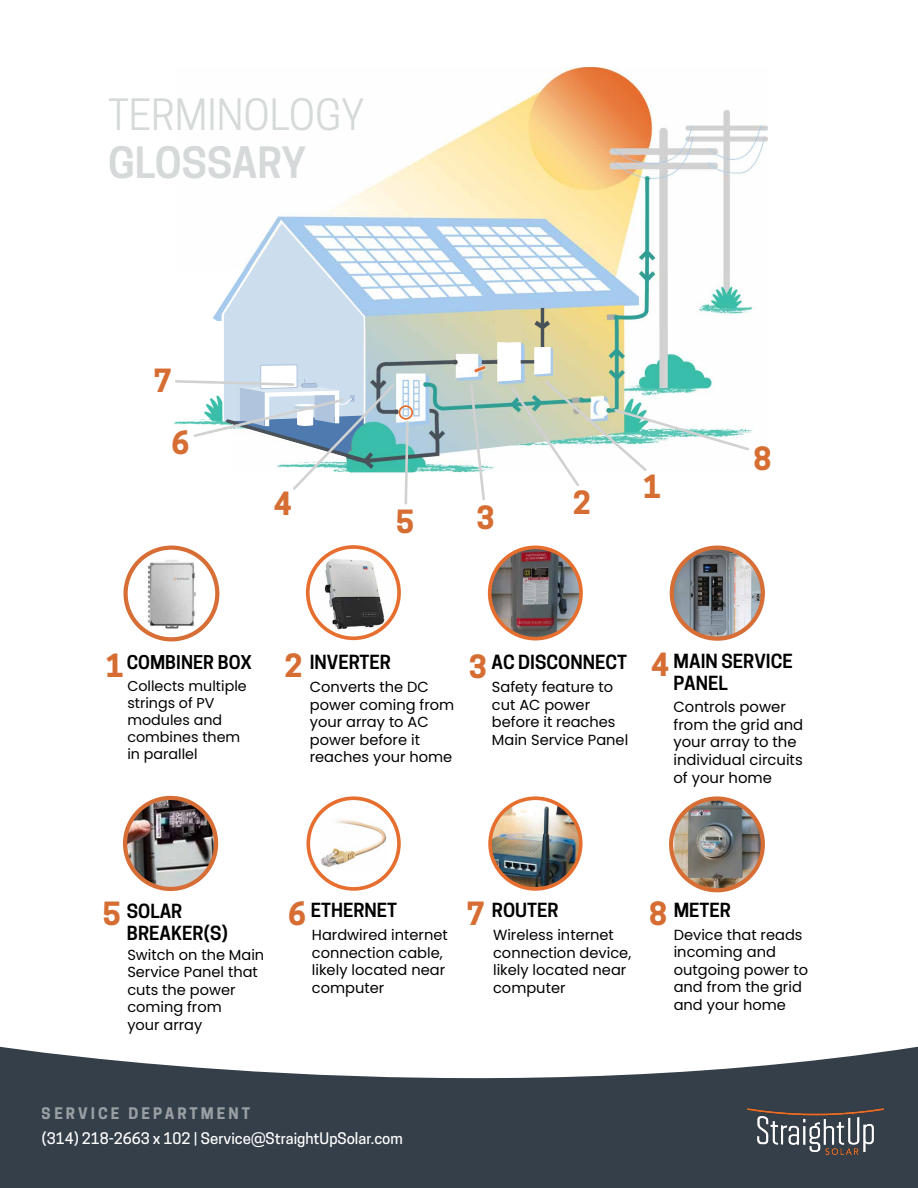
<style>
.page{position:relative;width:918px;height:1188px;background:#fff}
.page>*{position:absolute;margin:0;border:0;box-sizing:border-box;transform-origin:0 0}
.t1{font:40.5px "Cooper Hewitt";color:#d6d9d9}
.t2{font:600 40.5px "Cooper Hewitt";color:#d6d9d9}
.t3{font:700 30px "Cooper Hewitt";color:#d66e34}
.t4{font:600 18.3px/21.9px "Cooper Hewitt";color:#000}
.t5{font:600 17.85px "Cooper Hewitt";color:#000}
.t6{font:500 15px "Cooper Hewitt";color:#fff}
.t7{font:700 15px "Cooper Hewitt";letter-spacing:.2em;color:#fff}
.t8{font:14.85px/17.9px "Poppins";color:#000}
.t9{font:14.7px/17.5px "Poppins";color:#000}
.t10{font:14.55px/17.5px "Poppins";color:#000}
.t11{font:14.25px/17.1px "Poppins";color:#000}
.s1{font-family:"Poppins";font-weight:400}
</style>
<div class="page">
<svg style="left:0;top:1047px;width:918px;height:141px;fill:#343f49"></svg>
<img style="left:747px;top:1109px;width:137px;height:45px">
<img style="left:125px;top:799px;width:91px;height:89px">
<div style="left:123px;top:796px;width:95px;height:95px;border:4px solid #d66e36;border-radius:50%"></div>
<svg style="left:126px;top:548px;width:91px;height:91px"></svg>
<img style="left:146px;top:557px;width:51px;height:73px">
<div style="left:123px;top:546px;width:96px;height:95px;border:4px solid #d66e36;border-radius:50%"></div>
<img style="left:672px;top:548px;width:91px;height:91px;border-radius:46px">
<div style="left:670px;top:546px;width:95px;height:95px;border:4px solid #d66e36;border-radius:50%"></div>
<img style="left:674px;top:801px;width:89px;height:89px">
<div style="left:669px;top:796px;width:96px;height:96px;border:4px solid #d66e36;border-radius:50%"></div>
<img style="left:321px;top:818px;width:66px;height:49px">
<div style="left:306px;top:796px;width:95px;height:95px;border:4px solid #e66e2e;border-radius:50%"></div>
<img style="left:308px;top:547px;width:91px;height:91px;border-radius:46px">
<div style="left:306px;top:545px;width:95px;height:95px;border:4px solid #e66e2e;border-radius:50%"></div>
<img style="left:491px;top:799px;width:87px;height:87px">
<div style="left:488px;top:796px;width:95px;height:95px;border:4px solid #e66e2e;border-radius:50%"></div>
<img style="left:490px;top:547px;width:89px;height:92px">
<div style="left:488px;top:546px;width:95px;height:94px;border:4px solid #e66e2e;border-radius:50%"></div>
<img style="left:273px;top:67px;width:495px;height:202px">
<img style="left:213px;top:302px;width:10px;height:19px">
<img style="left:370px;top:269px;width:383px;height:58px">
<img style="left:370px;top:327px;width:383px;height:106px">
<svg style="left:174px;top:379px;width:577px;height:122px"></svg>
<div style="left:399px;top:405px;width:14px;height:15px;border:2px solid #e66e2e;border-radius:50%"></div>
<svg style="left:223px;top:224px;width:147px;height:241px"></svg>
<svg style="left:403px;top:420px;width:7px;height:85px"></svg>
<svg style="left:474px;top:295px;width:88px;height:86px"></svg>
<h1 class="t1" style="left:108px;top:91px;width:258px">TERMINOLOGY</h1>
<h1 class="t2" style="left:108px;top:139px;width:200px">GLOSSARY</h1>
<h2 class="t3" style="left:154px;top:363px;width:20px">7</h2>
<h2 class="t3" style="left:171px;top:425px;width:20px">6</h2>
<h2 class="t3" style="left:274px;top:486px;width:20px">4</h2>
<h2 class="t3" style="left:396px;top:504px;width:20px">5</h2>
<h2 class="t3" style="left:476px;top:500px;width:20px">3</h2>
<h2 class="t3" style="left:573px;top:485px;width:20px">2</h2>
<h2 class="t3" style="left:643px;top:469px;width:20px">1</h2>
<h2 class="t3" style="left:754px;top:441px;width:20px">8</h2>
<h2 class="t3" style="left:106px;top:648px;width:20px">1</h2>
<p class="t5" style="left:127px;top:652px;width:127px">COMBINER BOX</p>
<p class="t11" style="left:127px;top:677px;width:121px">Collects multiple strings of PV modules and combines them in parallel</p>
<h2 class="t3" style="left:284px;top:648px;width:20px">2</h2>
<p class="t4" style="left:310px;top:652px;width:83px">INVERTER</p>
<p class="t9" style="left:310px;top:678px;width:146px">Converts the DC power coming from your array to AC power before it reaches your home</p>
<h2 class="t3" style="left:469px;top:648px;width:20px">3</h2>
<p class="t4" style="left:492px;top:652px;width:137px">AC DISCONNECT</p>
<p class="t10" style="left:492px;top:678px;width:138px">Safety feature to cut AC power before it reaches<br>Main Service Panel</p>
<h2 class="t3" style="left:651px;top:647px;width:20px">4</h2>
<p class="t4" style="left:674px;top:650px;width:121px">MAIN SERVICE<br>PANEL</p>
<p class="t8" style="left:674px;top:698px;width:131px">Controls power from the grid and your array to the individual circuits of your home</p>
<h2 class="t3" style="left:103px;top:896px;width:20px">5</h2>
<p class="t4" style="left:127px;top:900px;width:103px">SOLAR<br>BREAKER(S)</p>
<p class="t10" style="left:127px;top:946px;width:138px">Switch on the Main<br>Service Panel that cuts the power coming from<br>your array</p>
<h2 class="t3" style="left:288px;top:896px;width:20px">6</h2>
<p class="t4" style="left:311px;top:899px;width:88px">ETHERNET</p>
<p class="t9" style="left:312px;top:926px;width:137px">Hardwired internet connection cable, likely located near computer</p>
<h2 class="t3" style="left:467px;top:896px;width:20px">7</h2>
<p class="t4" style="left:492px;top:899px;width:68px">ROUTER</p>
<p class="t9" style="left:493px;top:926px;width:140px">Wireless internet connection device, likely located near computer</p>
<h2 class="t3" style="left:649px;top:896px;width:20px">8</h2>
<p class="t4" style="left:674px;top:899px;width:59px">METER</p>
<p class="t9" style="left:674px;top:926px;width:136px">Device that reads incoming and outgoing power to and from the grid and your home</p>
<p class="t7" style="left:42px;top:1105px;width:210px">SERVICE DEPARTMENT</p>
<p class="t6" style="left:42px;top:1130px;width:363px">(314) 218-2663 x 102 <span class="s1">|</span> Service@StraightUpSolar.com</p>
</div>
